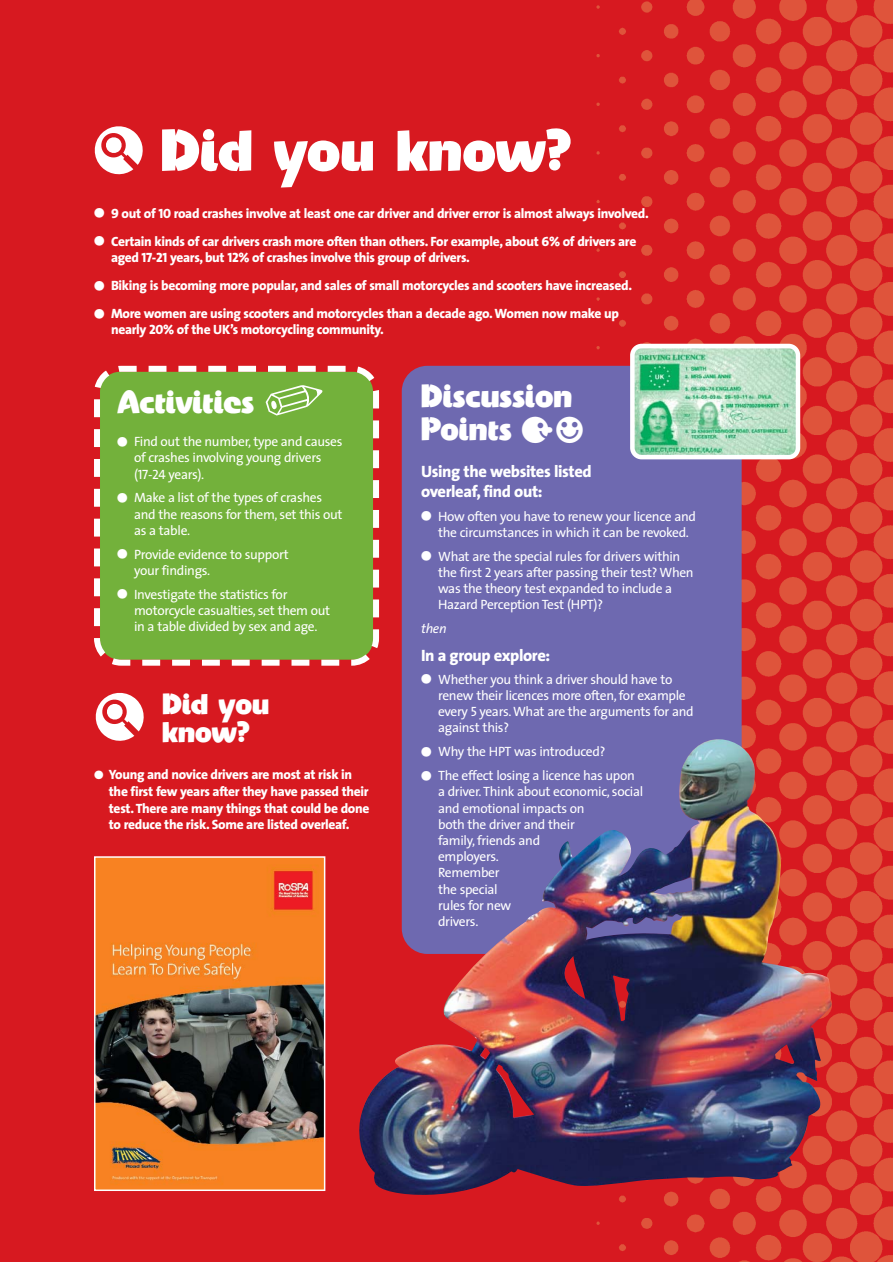
<style>
.page{position:relative;width:893px;height:1262px;background:#fff}
.page>*{position:absolute;margin:0;border:0;box-sizing:border-box;transform-origin:0 0}
.t1{font:700 60px "Penguin";color:#fff}
.t2{font:700 33px/33px "Penguin";color:#fff}
.t3{font:700 30px/28.5px "Penguin";color:#fff}
.t4{font:800 16.5px/19.8px "The Sans";letter-spacing:-.025em;color:#fff}
.t5{font:13.5px/16.2px "The Sans";letter-spacing:-.025em;color:#fff}
.t6{font:800 13.5px/16.5px "The Sans";letter-spacing:-.025em;color:#fff}
.t7{font:italic 13.5px "The Sans";color:#fff}
.s1{font-family:"The Sans Extra Bold Caps";font-weight:400}
.s2{font-family:"The Sans Caps"}
</style>
<div class="page">
<div style="left:0;top:0;width:892px;height:1261px;background:#d71920"></div>
<img style="left:484px;top:0;width:408px;height:1261px">
<svg style="left:94px;top:126px;width:49px;height:49px"></svg>
<svg style="left:95px;top:693px;width:49px;height:48px"></svg>
<svg style="left:94px;top:365px;width:286px;height:301px"></svg>
<svg style="left:105px;top:653px;width:31px;height:13px"></svg>
<div style="left:402px;top:366px;width:339px;height:588px;background:#6e69b0;border-radius:26px"></div>
<svg style="left:630px;top:344px;width:170px;height:115px"></svg>
<img style="left:97px;top:859px;width:225px;height:329px">
<div style="left:94px;top:856px;width:231px;height:335px;border:2px solid #fff"></div>
<img style="left:359px;top:738px;width:473px;height:458px">
<div style="left:263px;top:377px;width:60px;height:48px;background:#73b13b"></div>
<h1 class="t1" style="left:160px;top:130px;width:413px">Did you know?</h1>
<p class="t6" style="left:94px;top:206px;width:556px">● <span class="s1">9</span> out of <span class="s1">10</span> road crashes involve at least one car driver and driver error is almost always involved.</p>
<p class="t6" style="left:111px;top:234px;width:527px;text-indent:-17px">● Certain kinds of car drivers crash more often than others. For example, about <span class="s1">6</span>% of drivers are aged <span class="s1">17-21</span> years, but <span class="s1">12</span>% of crashes involve this group of drivers.</p>
<p class="t6" style="left:94px;top:278px;width:539px">● Biking is becoming more popular, and sales of small motorcycles and scooters have increased.</p>
<p class="t6" style="left:111px;top:307px;width:509px;text-indent:-17px">● More women are using scooters and motorcycles than a decade ago. Women now make up nearly <span class="s1">20</span>% of the UK’s motorcycling community.</p>
<h2 class="t2" style="left:117px;top:390px;width:138px">Activities</h2>
<h2 class="t2" style="left:421px;top:385px;width:153px">Discussion<br>Points ✔</h2>
<p class="t4" style="left:421px;top:463px;width:172px">Using the websites listed overleaf, find out:</p>
<p class="t5" style="left:438px;top:509px;width:259px;text-indent:-17px">● How often you have to renew your licence and the circumstances in which it can be revoked.</p>
<p class="t5" style="left:438px;top:549px;width:257px;text-indent:-17px">● What are the special rules for drivers within the first <span class="s2">2</span> years after passing their test? When was the theory test expanded to include a Hazard Perception Test (HPT)?</p>
<p class="t7" style="left:421px;top:623px;width:27px">then</p>
<p class="t4" style="left:421px;top:647px;width:131px">In a group explore:</p>
<p class="t5" style="left:438px;top:672px;width:257px;text-indent:-17px">● Whether you think a driver should have to renew their licences more often, for example every <span class="s2">5</span> years.What are the arguments for and against this?</p>
<p class="t5" style="left:421px;top:745px;width:186px">● Why the HPT was introduced?</p>
<p class="t5" style="left:438px;top:769px;width:207px;text-indent:-17px">● The effect losing a licence has upon a driver. Think about economic, social and emotional impacts on<br>both the driver and their<br>family, friends and<br>employers.<br>Remember<br>the special<br>rules for new<br>drivers.</p>
<p class="t5" style="left:134px;top:435px;width:210px;text-indent:-17px">● Find out the number, type and causes of crashes involving young drivers (<span class="s2">17-24</span> years).</p>
<p class="t5" style="left:134px;top:491px;width:210px;text-indent:-17px">● Make a list of the types of crashes and the reasons for them, set this out as a table.</p>
<p class="t5" style="left:134px;top:547px;width:156px;text-indent:-17px">● Provide evidence to support your findings.</p>
<p class="t5" style="left:134px;top:587px;width:198px;text-indent:-17px">● Investigate the statistics for motorcycle casualties, set them out in a table divided by sex and age.</p>
<h3 class="t3" style="left:162px;top:694px;width:109px">Did you know?</h3>
<p class="t6" style="left:109px;top:767px;width:262px;text-indent:-15px">● Young and novice drivers are most at risk in the first few years after they have passed their test. There are many things that could be done to reduce the risk. Some are listed overleaf.</p>
</div>
